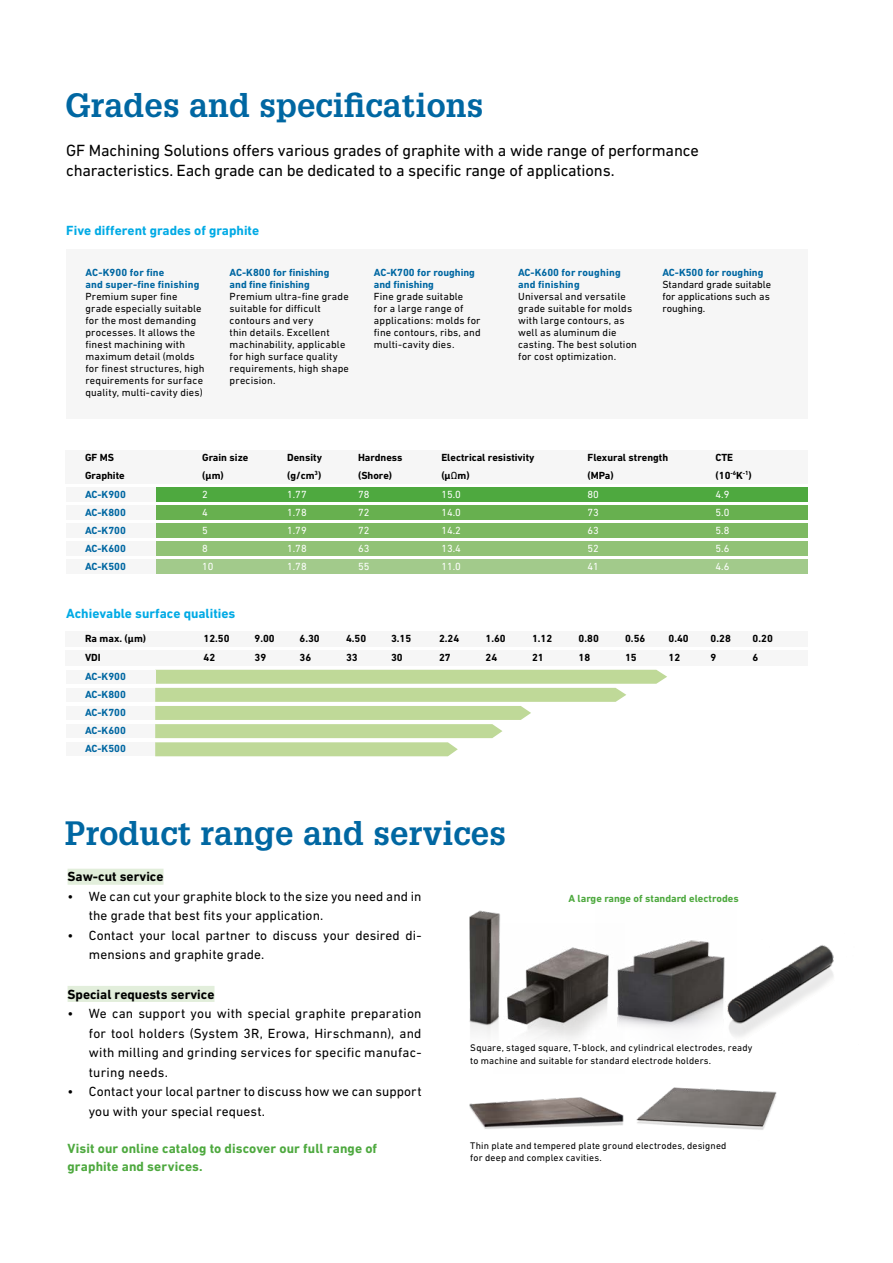
<style>
.page{position:relative;width:893px;height:1263px;background:#fff}
.page>*{position:absolute;margin:0;border:0;box-sizing:border-box;transform-origin:0 0}
.t1{font:700 33px "Glypha LT Pro";letter-spacing:.005em;color:#0067a2}
.t2{font:16.5px/19.5px "DIN Next W1 G";letter-spacing:-.01em;color:#000}
.t3{font:13.5px/19.5px "DIN Next W1 G";letter-spacing:.01em;color:#000}
.t4{font:700 13.5px/18px "DIN Next W1 G";letter-spacing:.005em;color:#4ea93f}
.t5{font:700 13.5px "DIN Next W1 G";color:#00aae5}
.t6{font:700 13.5px "DIN Next W1 G";color:#000}
.t7{font:10.5px/12px "DIN Next W1 G";letter-spacing:.015em;color:#000}
.t8{font:700 10.5px/18px "DIN Next W1 G";color:#0067a2}
.t9{font:700 10.5px/18px "DIN Next W1 G";color:#000}
.t10{font:10.5px/18px "DIN Next W1 G";color:#fff;text-align:justify}
.t11{font:700 10.5px "DIN Next W1 G";color:#4ea93f}
.t12{font:9.75px/12.8px "DIN Next W1 G";letter-spacing:.02em;color:#000}
.s1{font-weight:400}
</style>
<div class="page">
<div style="left:66px;top:249px;width:742px;height:170px;background:#f6f6f6"></div>
<div style="left:66px;top:450px;width:742px;height:33px;background:#f6f6f6"></div>
<div style="left:155px;top:487px;width:653px;height:14px;background:#4ea93f"></div>
<div style="left:66px;top:651px;width:742px;height:15px;background:#f6f6f6"></div>
<div style="left:66px;top:631px;width:742px;height:15px;background:#f6f6f6"></div>
<div style="left:66px;top:487px;width:89px;height:14px;background:#f6f6f6"></div>
<div style="left:66px;top:670px;width:89px;height:14px;background:#f6f6f6"></div>
<div style="left:155px;top:560px;width:653px;height:14px;background:#a2ca8b"></div>
<div style="left:155px;top:542px;width:653px;height:14px;background:#91c276"></div>
<div style="left:155px;top:523px;width:653px;height:15px;background:#7db962"></div>
<div style="left:155px;top:505px;width:653px;height:15px;background:#67b04f"></div>
<div style="left:66px;top:560px;width:89px;height:14px;background:#f6f6f6"></div>
<div style="left:66px;top:742px;width:89px;height:14px;background:#f6f6f6"></div>
<div style="left:66px;top:542px;width:89px;height:14px;background:#f6f6f6"></div>
<div style="left:66px;top:724px;width:89px;height:14px;background:#f6f6f6"></div>
<div style="left:66px;top:523px;width:89px;height:15px;background:#f6f6f6"></div>
<div style="left:66px;top:706px;width:89px;height:14px;background:#f6f6f6"></div>
<div style="left:66px;top:505px;width:89px;height:15px;background:#f6f6f6"></div>
<div style="left:66px;top:688px;width:89px;height:14px;background:#f6f6f6"></div>
<svg style="left:155px;top:670px;width:512px;height:86px"></svg>
<img style="left:469px;top:910px;width:31px;height:125px">
<img style="left:625px;top:940px;width:91px;height:89px">
<img style="left:493px;top:923px;width:132px;height:117px">
<img style="left:716px;top:945px;width:118px;height:92px">
<img style="left:469px;top:1097px;width:155px;height:32px">
<img style="left:636px;top:1087px;width:141px;height:43px">
<div style="left:68px;top:869px;width:96px;height:16px;background:#e2eedb"></div>
<div style="left:68px;top:986px;width:147px;height:16px;background:#e2eedb"></div>
<h1 class="t1" style="left:65px;top:85px;width:420px">Grades and specifications</h1>
<h2 class="t2" style="left:66px;top:141px;width:634px">GF Machining Solutions offers various grades of graphite with a wide range of performance characteristics. Each grade can be dedicated to a specific range of applications.</h2>
<p class="t5" style="left:66px;top:222px;width:194px">Five different grades of graphite</p>
<p class="t8" style="left:85px;top:267px;width:116px;line-height:12px">AC-K900 for fine<br>and super-fine finishing</p>
<p class="t7" style="left:85px;top:291px;width:121px">Premium super fine grade especially suitable for the most demanding processes. It allows the finest machining with maximum detail (molds for finest structures, high requirements for surface quality, multi-cavity dies)</p>
<p class="t8" style="left:230px;top:267px;width:101px;line-height:12px">AC-K800 for finishing and fine finishing</p>
<p class="t7" style="left:230px;top:291px;width:121px">Premium ultra-fine grade suitable for difficult contours and very<br>thin details. Excellent machinability, applicable for high surface quality requirements, high shape precision.</p>
<p class="t8" style="left:374px;top:267px;width:103px;line-height:12px">AC-K700 for roughing and finishing</p>
<p class="t7" style="left:374px;top:291px;width:108px">Fine grade suitable<br>for a large range of applications: molds for fine contours, ribs, and multi-cavity dies.</p>
<p class="t8" style="left:518px;top:267px;width:104px;line-height:12px">AC-K600 for roughing and finishing</p>
<p class="t7" style="left:518px;top:291px;width:120px">Universal and versatile grade suitable for molds with large contours, as well as aluminum die casting. The best solution for cost optimization.</p>
<p class="t8" style="left:662px;top:264px;width:103px">AC-K500 for roughing</p>
<p class="t7" style="left:662px;top:279px;width:110px">Standard grade suitable for applications such as roughing.</p>
<p class="t9" style="left:85px;top:448px;width:41px">GF MS<br>Graphite</p>
<p class="t9" style="left:202px;top:448px;width:48px">Grain size (µm)</p>
<p class="t9" style="left:287px;top:448px;width:36px">Density (g/cm<sup>3</sup>)</p>
<p class="t9" style="left:358px;top:448px;width:46px">Hardness (Shore)</p>
<p class="t9" style="left:441px;top:448px;width:95px">Electrical resistivity (µ<span class="s1">Ω</span>m)</p>
<p class="t9" style="left:587px;top:448px;width:82px">Flexural strength (MPa)</p>
<p class="t9" style="left:716px;top:448px;width:38px">CTE (10<sup>-6</sup>K<sup>-1</sup>)</p>
<p class="t8" style="left:85px;top:485px;width:42px;text-align:justify">AC-K900<br>AC-K800<br>AC-K700<br>AC-K600<br>AC-K500</p>
<p class="t10" style="left:202px;top:485px;width:13px;text-align:left">2<br>4<br>5<br>8<br>10</p>
<p class="t10" style="left:287px;top:485px;width:21px">1.77<br>1.78<br>1.79<br>1.78<br>1.78</p>
<p class="t10" style="left:358px;top:485px;width:13px">78<br>72<br>72<br>63<br>55</p>
<p class="t10" style="left:441px;top:485px;width:21px">15.0<br>14.0<br>14.2<br>13.4<br>11.0</p>
<p class="t10" style="left:587px;top:485px;width:13px">80<br>73<br>63<br>52<br>41</p>
<p class="t10" style="left:716px;top:485px;width:15px">4.9<br>5.0<br>5.8<br>5.6<br>4.6</p>
<p class="t5" style="left:66px;top:605px;width:171px">Achievable surface qualities</p>
<p class="t9" style="left:85px;top:629px;width:63px">Ra max. (μm)</p>
<p class="t9" style="left:204px;top:629px;width:28px">12.50</p>
<p class="t9" style="left:255px;top:629px;width:22px">9.00</p>
<p class="t9" style="left:300px;top:629px;width:22px">6.30</p>
<p class="t9" style="left:346px;top:629px;width:22px">4.50</p>
<p class="t9" style="left:391px;top:629px;width:22px">3.15</p>
<p class="t9" style="left:439px;top:629px;width:22px">2.24</p>
<p class="t9" style="left:486px;top:629px;width:22px">1.60</p>
<p class="t9" style="left:532px;top:629px;width:22px">1.12</p>
<p class="t9" style="left:579px;top:629px;width:22px">0.80</p>
<p class="t9" style="left:625px;top:629px;width:22px">0.56</p>
<p class="t9" style="left:669px;top:629px;width:22px">0.40</p>
<p class="t9" style="left:711px;top:629px;width:22px">0.28</p>
<p class="t9" style="left:753px;top:629px;width:22px">0.20</p>
<p class="t9" style="left:85px;top:649px;width:17px">VDI</p>
<p class="t9" style="left:204px;top:649px;width:13px">42</p>
<p class="t9" style="left:255px;top:649px;width:13px">39</p>
<p class="t9" style="left:300px;top:649px;width:13px">36</p>
<p class="t9" style="left:346px;top:649px;width:13px">33</p>
<p class="t9" style="left:391px;top:649px;width:13px">30</p>
<p class="t9" style="left:439px;top:649px;width:13px">27</p>
<p class="t9" style="left:486px;top:649px;width:13px">24</p>
<p class="t9" style="left:532px;top:649px;width:13px">21</p>
<p class="t9" style="left:579px;top:649px;width:13px">18</p>
<p class="t9" style="left:625px;top:649px;width:13px">15</p>
<p class="t9" style="left:669px;top:649px;width:13px">12</p>
<p class="t9" style="left:711px;top:649px;width:7px">9</p>
<p class="t9" style="left:753px;top:649px;width:7px">6</p>
<p class="t8" style="left:85px;top:667px;width:42px;text-align:justify">AC-K900<br>AC-K800<br>AC-K700<br>AC-K600<br>AC-K500</p>
<h1 class="t1" style="left:65px;top:813px;width:443px">Product range and services</h1>
<p class="t6" style="left:68px;top:869px;width:97px">Saw-cut service</p>
<p class="t3" style="left:89px;top:886px;width:334px;text-indent:-21px">• We can cut your graphite block to the size you need and in the grade that best fits your application.</p>
<p class="t3" style="left:89px;top:925px;width:334px;text-indent:-21px">• Contact your local partner to discuss your desired di&shy;mensions and graphite grade.</p>
<p class="t6" style="left:68px;top:986px;width:148px">Special requests service</p>
<p class="t3" style="left:89px;top:1003px;width:334px;text-align:justify;text-indent:-21px">• We can support you with special graphite preparation for tool holders (System 3R, Erowa, Hirschmann), and with milling and grinding services for specific manufac&shy;turing needs.</p>
<p class="t3" style="left:89px;top:1081px;width:334px;text-indent:-21px">• Contact your local partner to discuss how we can support you with your special request.</p>
<p class="t4" style="left:68px;top:1139px;width:311px">Visit our online catalog to discover our full range of graphite and services.</p>
<p class="t11" style="left:568px;top:893px;width:172px">A large range of standard electrodes</p>
<p class="t12" style="left:470px;top:1041px;width:284px">Square, staged square, T-block, and cylindrical electrodes, ready to machine and suitable for standard electrode holders.</p>
<p class="t12" style="left:470px;top:1139px;width:258px">Thin plate and tempered plate ground electrodes, designed for deep and complex cavities.</p>
</div>
